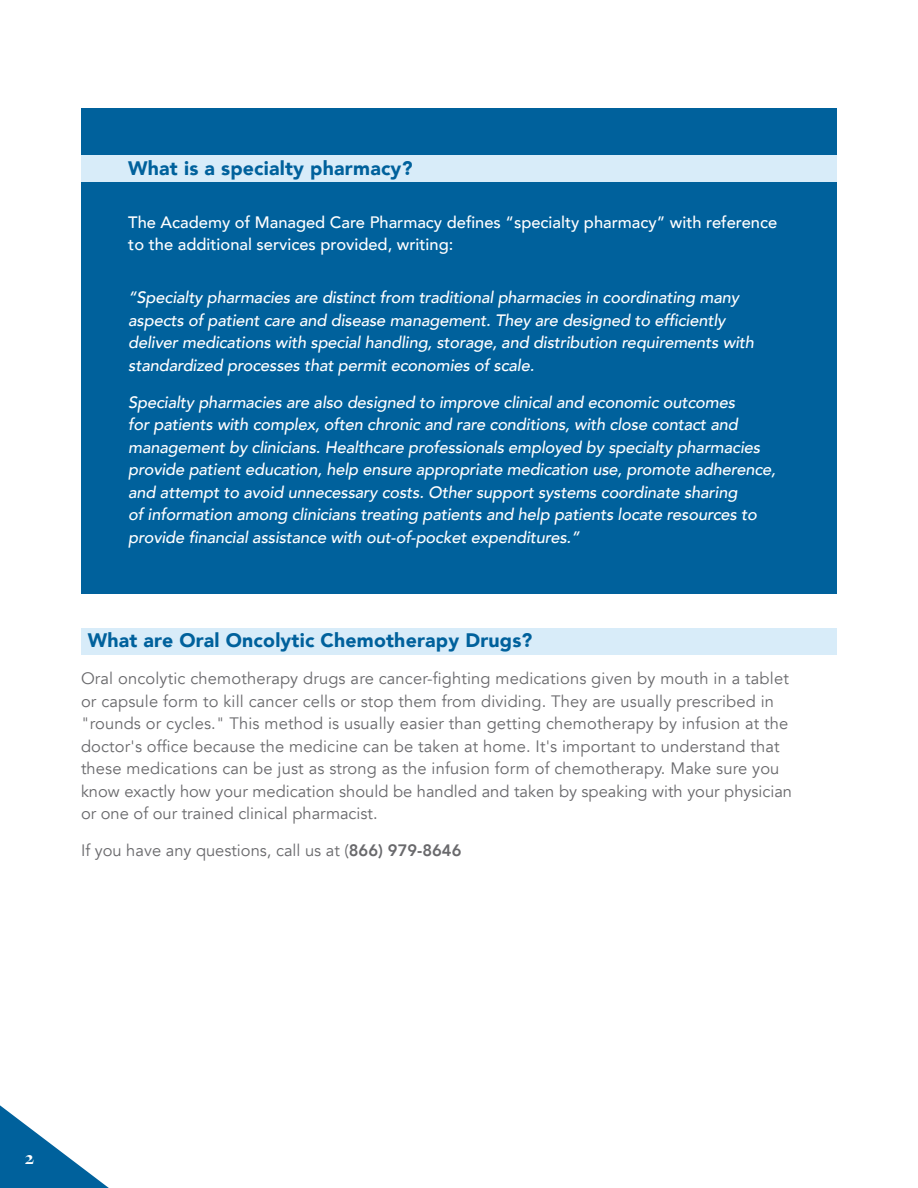
<style>
.page{position:relative;width:918px;height:1188px;background:#fff}
.page>*{position:absolute;margin:0;border:0;box-sizing:border-box;transform-origin:0 0}
.Headers_1{font:900 19.5px "Avenir";letter-spacing:.01em;color:#00619c}
.t1{font:900 18px "Freight Big Pro";color:#fff}
.t2{font:italic 500 16.5px/22.5px "Avenir";letter-spacing:-.01em;color:#fff}
.t3{font:16.5px/22.5px "Avenir";letter-spacing:.01em;color:#69696c}
.t4{font:500 16.5px/22.5px "Avenir";color:#fff}
.s1{font-weight:800}
</style>
<div class="page">
<svg style="left:0;top:1105px;width:109px;height:83px"></svg>
<div style="left:81px;top:628px;width:756px;height:26px;background:#d8ecf9"></div>
<div style="left:81px;top:108px;width:756px;height:486px;background:#00619c"></div>
<div style="left:81px;top:155px;width:756px;height:27px;background:#d8ecf9"></div>
<p class="Headers_1" style="left:128px;top:151px;width:286px">What is a specialty pharmacy?</p>
<p class="t4" style="left:128px;top:210px;width:650px">The Academy of Managed Care Pharmacy defines “specialty pharmacy” with reference to the additional services provided, writing:</p>
<p class="t2" style="left:128px;top:287px;width:627px">“Specialty pharmacies are distinct from traditional pharmacies in coordinating many aspects of patient care and disease management. They are designed to efficiently deliver medications with special handling, storage, and distribution requirements with standardized processes that permit economies of scale.</p>
<p class="t2" style="left:128px;top:391px;width:649px">Specialty pharmacies are also designed to improve clinical and economic outcomes<br>for patients with complex, often chronic and rare conditions, with close contact and management by clinicians. Healthcare professionals employed by specialty pharmacies provide patient education, help ensure appropriate medication use, promote adherence, and attempt to avoid unnecessary costs. Other support systems coordinate sharing<br>of information among clinicians treating patients and help patients locate resources to provide financial assistance with out-of-pocket expenditures.”</p>
<p class="Headers_1" style="left:88px;top:624px;width:446px">What are Oral Oncolytic Chemotherapy Drugs?</p>
<p class="t3" style="left:81px;top:667px;width:713px">Oral oncolytic chemotherapy drugs are cancer-fighting medications given by mouth in a tablet or capsule form to kill cancer cells or stop them from dividing. They are usually prescribed in "rounds or cycles." This method is usually easier than getting chemotherapy by infusion at the doctor's office because the medicine can be taken at home. It's important to understand that these medications can be just as strong as the infusion form of chemotherapy. Make sure you know exactly how your medication should be handled and taken by speaking with your physician or one of our trained clinical pharmacist.</p>
<p class="t3" style="left:81px;top:839px;width:382px">If you have any questions, call us at (<span class="s1">866) 979-8646</span></p>
<p class="t1" style="left:25px;top:1147px;width:10px">2</p>
</div>
